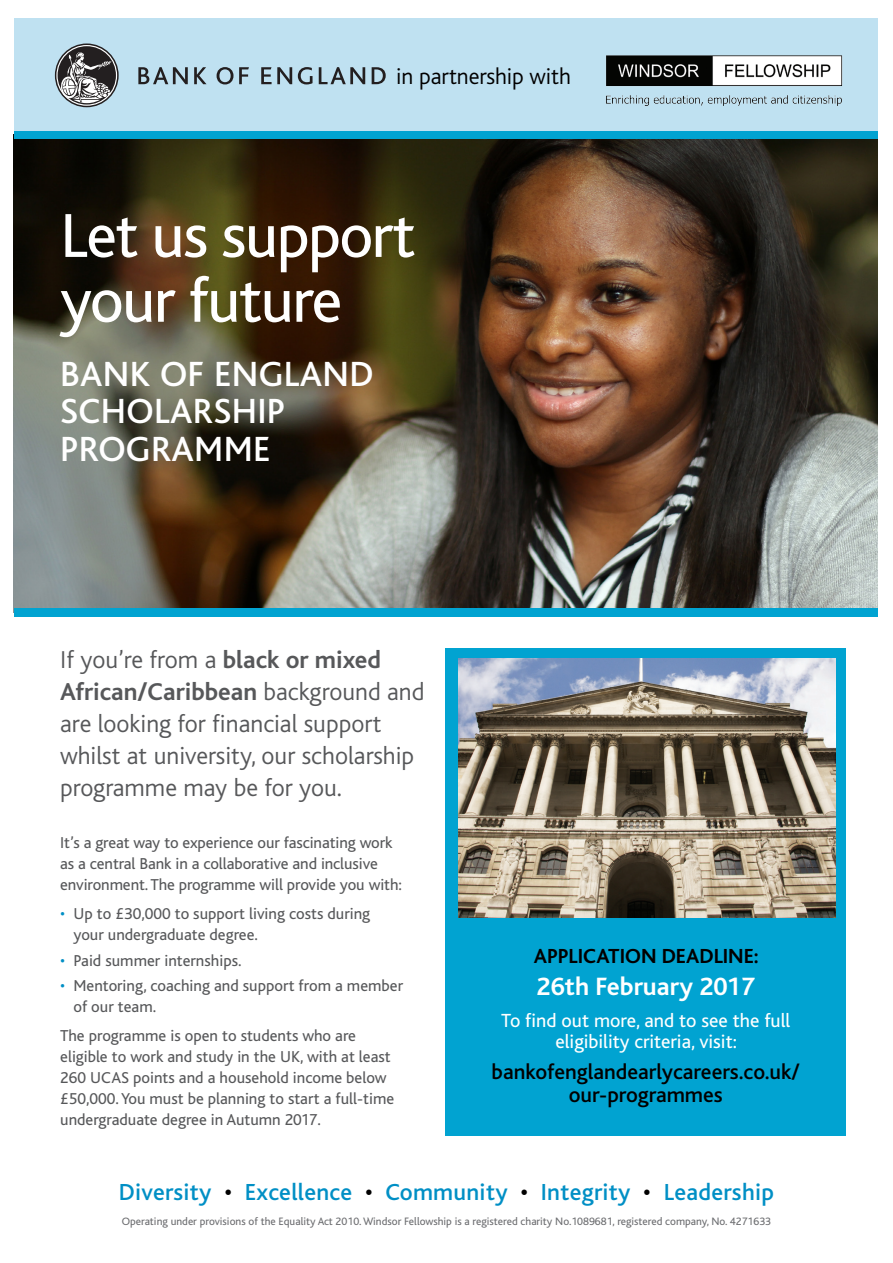
<style>
.page{position:relative;width:893px;height:1263px;background:#fff}
.page>*{position:absolute;margin:0;border:0;box-sizing:border-box;transform-origin:0 0}
.t1{font:64.95px/64.8px "Bliss";letter-spacing:-.025em;color:#fff}
.text{font:500 36.6px/37.2px "Bliss";letter-spacing:.01em;color:#fff}
.t2{font:700 26.25px "Bliss";color:#fff}
.t3{font:300 25.5px/32.1px "Bliss";color:#57585a}
.text-2{font:500 24.3px "Bliss";letter-spacing:.015em;color:#008fc5}
.text-3{font:300 23.55px "Bliss";letter-spacing:-.005em;color:#010000}
.t4{font:500 22.2px/23.1px "Bliss";color:#010000;text-align:center}
.t5{font:700 21.3px "Bliss";color:#010000}
.t6{font:19.8px/21px "Bliss";color:#fff;text-align:center}
.t7{font:16.5px/21px "Bliss";color:#57585a}
.t8{font:11.25px "Bliss";color:#6c6d70}
.s1{font-weight:700}
.s2{color:#008fc5}
.s3{color:#010000}
</style>
<div class="page">
<div style="left:446px;top:648px;width:400px;height:487px;background:#01a3d1"></div>
<img style="left:14px;top:139px;width:864px;height:469px">
<div style="left:14px;top:608px;width:864px;height:9px;background:#01a3d1"></div>
<div style="left:14px;top:130px;width:864px;height:9px;background:#01a3d1"></div>
<div style="left:14px;top:18px;width:864px;height:112px;background:#bfe1f1"></div>
<img style="left:458px;top:658px;width:378px;height:259px">
<img style="left:606px;top:55px;width:237px;height:51px">
<svg style="left:138px;top:67px;width:50px;height:17px"></svg>
<svg style="left:194px;top:67px;width:13px;height:17px"></svg>
<svg style="left:217px;top:67px;width:16px;height:17px"></svg>
<svg style="left:239px;top:67px;width:10px;height:17px"></svg>
<svg style="left:261px;top:67px;width:31px;height:17px"></svg>
<svg style="left:298px;top:67px;width:15px;height:17px"></svg>
<svg style="left:319px;top:67px;width:46px;height:17px"></svg>
<svg style="left:372px;top:67px;width:14px;height:17px"></svg>
<svg style="left:55px;top:43px;width:64px;height:64px"></svg>
<svg style="left:56px;top:45px;width:61px;height:61px"></svg>
<svg style="left:58px;top:46px;width:58px;height:59px"></svg>
<svg style="left:60px;top:52px;width:52px;height:51px;background:#777678"></svg>
<p class="text-3" style="left:396px;top:64px;width:176px">in partnership with</p>
<p class="t1" style="left:60px;top:204px;width:357px">Let us support your future</p>
<p class="text" style="left:60px;top:356px;width:315px">BANK OF ENGLAND<br>SCHOLARSHIP<br>PROGRAMME</p>
<p class="t3" style="left:60px;top:644px;width:366px">If you’re from a <span class="s1">black or mixed<br>African/Caribbean</span> background and are looking for financial support whilst at university, our scholarship programme may be for you.</p>
<p class="t7" style="left:60px;top:832px;width:343px">It’s a great way to experience our fascinating work as a central Bank in a collaborative and inclusive environment. The programme will provide you with:</p>
<p class="t7" style="left:73px;top:903px;width:298px;text-indent:-13px"><span class="s2">•</span> Up to £30,000 to support living costs during your undergraduate degree.</p>
<p class="t7" style="left:60px;top:950px;width:183px"><span class="s2">•</span> Paid summer internships.</p>
<p class="t7" style="left:73px;top:975px;width:331px;text-indent:-13px"><span class="s2">•</span> Mentoring, coaching and support from a member of our team.</p>
<p class="t7" style="left:60px;top:1026px;width:335px">The programme is open to students who are eligible to work and study in the UK, with at least 260 UCAS points and a household income below £50,000. You must be planning to start a full-time undergraduate degree in Autumn 2017.</p>
<p class="t5" style="left:534px;top:945px;width:227px">APPLICATION DEADLINE:</p>
<p class="t2" style="left:537px;top:972px;width:220px">26th February 2017</p>
<p class="t6" style="left:501px;top:1010px;width:291px">To find out more, and to see the full eligibility criteria, visit:</p>
<p class="t4" style="left:492px;top:1060px;width:310px">bankofenglandearlycareers.co.uk/ our-programmes</p>
<p class="text-2" style="left:119px;top:1180px;width:657px">Diversity <span class="s3">•</span> Excellence <span class="s3">•</span> Community <span class="s3">•</span> Integrity <span class="s3">•</span> Leadership</p>
<p class="t8" style="left:122px;top:1215px;width:651px">Operating under provisions of the Equality Act 2010. Windsor Fellowship is a registered charity No.1089681, registered company, No. 4271633</p>
</div>
